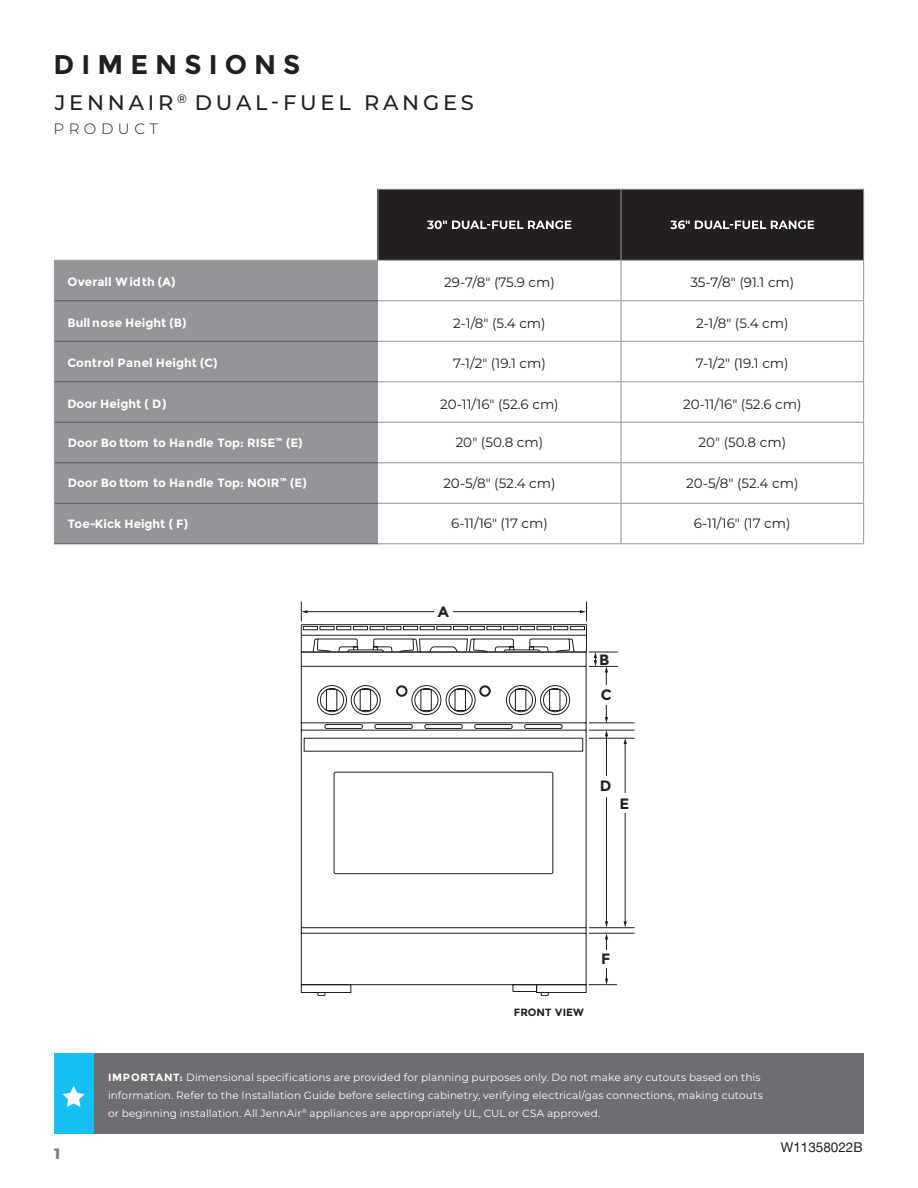
<style>
.page{position:relative;width:918px;height:1188px;background:#fff}
.page>*{position:absolute;margin:0;border:0;box-sizing:border-box;transform-origin:0 0}
.t1{font:700 27px "Montserrat";color:#231f20}
.t2{font:500 21px "Montserrat";letter-spacing:.18em;color:#231f20}
.t3{font:300 15px "Montserrat";letter-spacing:.3em;color:#231f20}
.t4{font:700 15px "Montserrat";color:#231f20}
.t5{font:800 15px "Montserrat";color:#808285}
.t6{font:13.5px "Montserrat";color:#231f20}
.t7{font:13.5px "Helvetica Neue";color:#231f20}
.t8{font:700 12px "Montserrat";color:#fff}
.t9{font:10.5px/18px "Montserrat";letter-spacing:.01em;color:#fff}
.t10{font:700 10.5px "Montserrat";color:#231f20}
.s1{font-weight:700}
</style>
<div class="page">
<div style="left:378px;top:189px;width:243px;height:71px;background:#231f20"></div>
<div style="left:621px;top:189px;width:243px;height:71px;background:#231f20"></div>
<div style="left:55px;top:261px;width:323px;height:282px;background:#939598"></div>
<hr style="left:54px;top:261px;width:1px;height:40px;background:#939598">
<hr style="left:54px;top:301px;width:1px;height:40px;background:#939598">
<hr style="left:54px;top:341px;width:1px;height:41px;background:#939598">
<hr style="left:54px;top:382px;width:1px;height:40px;background:#939598">
<hr style="left:54px;top:422px;width:1px;height:41px;background:#939598">
<hr style="left:54px;top:463px;width:1px;height:40px;background:#939598">
<hr style="left:54px;top:503px;width:1px;height:40px;background:#939598">
<hr style="left:863px;top:190px;width:1px;height:70px;background:#939598">
<hr style="left:621px;top:189px;width:243px;height:1px;background:#939598">
<hr style="left:55px;top:300px;width:323px;height:1px;background:#57585a">
<hr style="left:55px;top:341px;width:323px;height:1px;background:#57585a">
<hr style="left:55px;top:381px;width:323px;height:1px;background:#57585a">
<hr style="left:55px;top:422px;width:323px;height:1px;background:#57585a">
<hr style="left:55px;top:462px;width:323px;height:1px;background:#57585a">
<hr style="left:55px;top:503px;width:323px;height:1px;background:#57585a">
<hr style="left:54px;top:543px;width:324px;height:1px;background:#57585a">
<hr style="left:54px;top:260px;width:324px;height:1px;background:#939598">
<hr style="left:378px;top:189px;width:243px;height:1px;background:#939598">
<hr style="left:378px;top:190px;width:1px;height:70px;background:#939598">
<hr style="left:621px;top:190px;width:1px;height:70px;background:#939598">
<hr style="left:378px;top:260px;width:243px;height:1px;background:#939598">
<hr style="left:621px;top:260px;width:243px;height:1px;background:#939598">
<hr style="left:621px;top:261px;width:1px;height:39px;background:#939598">
<hr style="left:863px;top:261px;width:1px;height:39px;background:#939598">
<hr style="left:378px;top:300px;width:243px;height:1px;background:#939598">
<hr style="left:621px;top:300px;width:243px;height:1px;background:#939598">
<hr style="left:621px;top:301px;width:1px;height:40px;background:#939598">
<hr style="left:863px;top:301px;width:1px;height:40px;background:#939598">
<hr style="left:378px;top:341px;width:243px;height:1px;background:#939598">
<hr style="left:621px;top:341px;width:243px;height:1px;background:#939598">
<hr style="left:621px;top:342px;width:1px;height:39px;background:#939598">
<hr style="left:863px;top:342px;width:1px;height:39px;background:#939598">
<hr style="left:378px;top:381px;width:243px;height:1px;background:#939598">
<hr style="left:621px;top:381px;width:243px;height:1px;background:#939598">
<hr style="left:621px;top:382px;width:1px;height:40px;background:#939598">
<hr style="left:863px;top:382px;width:1px;height:40px;background:#939598">
<hr style="left:378px;top:422px;width:243px;height:1px;background:#939598">
<hr style="left:621px;top:422px;width:243px;height:1px;background:#939598">
<hr style="left:621px;top:423px;width:1px;height:39px;background:#939598">
<hr style="left:863px;top:423px;width:1px;height:39px;background:#939598">
<hr style="left:378px;top:462px;width:243px;height:1px;background:#939598">
<hr style="left:621px;top:462px;width:243px;height:1px;background:#939598">
<hr style="left:621px;top:463px;width:1px;height:40px;background:#939598">
<hr style="left:863px;top:463px;width:1px;height:40px;background:#939598">
<hr style="left:378px;top:503px;width:243px;height:1px;background:#939598">
<hr style="left:621px;top:503px;width:243px;height:1px;background:#939598">
<hr style="left:621px;top:504px;width:1px;height:39px;background:#939598">
<hr style="left:863px;top:504px;width:1px;height:39px;background:#939598">
<hr style="left:378px;top:543px;width:243px;height:1px;background:#939598">
<hr style="left:621px;top:543px;width:243px;height:1px;background:#939598">
<svg style="left:427px;top:220px;width:144px;height:9px"></svg>
<svg style="left:670px;top:220px;width:144px;height:9px"></svg>
<div style="left:94px;top:1053px;width:770px;height:80px;background:#6d6e71"></div>
<div style="left:54px;top:1053px;width:40px;height:80px;background:#17c0f2"></div>
<svg style="left:63px;top:1086px;width:22px;height:21px"></svg>
<svg style="left:301px;top:638px;width:286px;height:358px"></svg>
<div style="left:301px;top:624px;width:286px;height:28px;border:1px solid #231f20"></div>
<div style="left:303px;top:626px;width:15px;height:4px;border:1px solid #231f20"></div>
<div style="left:320px;top:626px;width:14px;height:4px;border:1px solid #231f20"></div>
<div style="left:337px;top:626px;width:14px;height:4px;border:1px solid #231f20"></div>
<div style="left:353px;top:626px;width:15px;height:4px;border:1px solid #231f20"></div>
<div style="left:370px;top:626px;width:14px;height:4px;border:1px solid #231f20"></div>
<div style="left:387px;top:626px;width:14px;height:4px;border:1px solid #231f20"></div>
<div style="left:403px;top:626px;width:15px;height:4px;border:1px solid #231f20"></div>
<div style="left:420px;top:626px;width:14px;height:4px;border:1px solid #231f20"></div>
<div style="left:437px;top:626px;width:14px;height:4px;border:1px solid #231f20"></div>
<div style="left:453px;top:626px;width:15px;height:4px;border:1px solid #231f20"></div>
<div style="left:470px;top:626px;width:15px;height:4px;border:1px solid #231f20"></div>
<div style="left:487px;top:626px;width:14px;height:4px;border:1px solid #231f20"></div>
<div style="left:503px;top:626px;width:15px;height:4px;border:1px solid #231f20"></div>
<div style="left:520px;top:626px;width:15px;height:4px;border:1px solid #231f20"></div>
<div style="left:537px;top:626px;width:14px;height:4px;border:1px solid #231f20"></div>
<div style="left:553px;top:626px;width:15px;height:4px;border:1px solid #231f20"></div>
<div style="left:570px;top:626px;width:15px;height:4px;border:1px solid #231f20"></div>
<hr style="left:301px;top:635px;width:285px;height:1px;background:#231f20">
<hr style="left:589px;top:722px;width:45px;height:1px;background:#231f20">
<hr style="left:589px;top:738px;width:45px;height:1px;background:#231f20">
<hr style="left:589px;top:927px;width:45px;height:1px;background:#231f20">
<hr style="left:589px;top:933px;width:45px;height:1px;background:#231f20">
<hr style="left:606px;top:938px;width:1px;height:42px;background:#231f20">
<svg style="left:605px;top:933px;width:3px;height:6px"></svg>
<svg style="left:589px;top:979px;width:28px;height:6px"></svg>
<hr style="left:606px;top:735px;width:1px;height:187px;background:#231f20">
<svg style="left:605px;top:731px;width:3px;height:5px"></svg>
<svg style="left:605px;top:921px;width:3px;height:6px"></svg>
<hr style="left:625px;top:743px;width:1px;height:179px;background:#231f20">
<svg style="left:624px;top:738px;width:3px;height:6px"></svg>
<svg style="left:624px;top:921px;width:3px;height:6px"></svg>
<div style="left:597px;top:776px;width:19px;height:20px;background:#fff"></div>
<div style="left:600px;top:950px;width:12px;height:18px;background:#fff"></div>
<div style="left:616px;top:794px;width:19px;height:19px;background:#fff"></div>
<hr style="left:589px;top:730px;width:45px;height:1px;background:#231f20">
<hr style="left:606px;top:671px;width:1px;height:47px;background:#231f20">
<svg style="left:605px;top:717px;width:3px;height:6px"></svg>
<div style="left:597px;top:686px;width:19px;height:19px;background:#fff"></div>
<hr style="left:306px;top:611px;width:275px;height:1px;background:#231f20">
<svg style="left:580px;top:602px;width:7px;height:20px"></svg>
<svg style="left:301px;top:602px;width:7px;height:20px"></svg>
<div style="left:435px;top:602px;width:18px;height:19px;background:#fff"></div>
<svg style="left:589px;top:652px;width:29px;height:20px"></svg>
<h1 class="t1" style="left:54px;top:54px;width:248px">D I M E N S I O N S</h1>
<h2 class="t2" style="left:55px;top:95px;width:421px">JENNAIR <sup>®</sup> DUAL-FUEL RANGES</h2>
<h3 class="t3" style="left:54px;top:121px;width:106px">PRODUCT</h3>
<p class="t8" style="left:67px;top:277px;width:110px">Overall W idth (A)</p>
<p class="t6" style="left:444px;top:276px;width:112px">29-7/8" (75.9 cm)</p>
<p class="t6" style="left:690px;top:276px;width:106px">35-7/8" (91.1 cm)</p>
<p class="t8" style="left:67px;top:318px;width:120px">Bull nose Height (B)</p>
<p class="t6" style="left:453px;top:316px;width:94px">2-1/8" (5.4 cm)</p>
<p class="t6" style="left:696px;top:316px;width:94px">2-1/8" (5.4 cm)</p>
<p class="t8" style="left:68px;top:358px;width:151px">Control Panel Height (C)</p>
<p class="t6" style="left:453px;top:357px;width:94px">7-1/2" (19.1 cm)</p>
<p class="t6" style="left:696px;top:357px;width:94px">7-1/2" (19.1 cm)</p>
<p class="t8" style="left:67px;top:399px;width:101px">Door Height ( D)</p>
<p class="t6" style="left:440px;top:397px;width:120px">20-11/16" (52.6 cm)</p>
<p class="t6" style="left:683px;top:397px;width:120px">20-11/16" (52.6 cm)</p>
<p class="t8" style="left:68px;top:437px;width:236px">Door Bo ttom to Handle Top: RISE<sup>™</sup> (E)</p>
<p class="t6" style="left:456px;top:436px;width:89px">20" (50.8 cm)</p>
<p class="t6" style="left:699px;top:436px;width:89px">20" (50.8 cm)</p>
<p class="t8" style="left:68px;top:478px;width:240px">Door Bo ttom to Handle Top: NOIR<sup>™</sup> (E)</p>
<p class="t6" style="left:443px;top:476px;width:114px">20-5/8" (52.4 cm)</p>
<p class="t6" style="left:686px;top:476px;width:114px">20-5/8" (52.4 cm)</p>
<p class="t8" style="left:68px;top:518px;width:122px">Toe-Kick Height ( F)</p>
<p class="t6" style="left:451px;top:517px;width:98px">6-11/16" (17 cm)</p>
<p class="t6" style="left:694px;top:517px;width:98px">6-11/16" (17 cm)</p>
<h3 class="t4" style="left:438px;top:606px;width:13px">A</h3>
<h3 class="t4" style="left:599px;top:653px;width:12px">B</h3>
<h3 class="t4" style="left:601px;top:689px;width:12px">C</h3>
<h3 class="t4" style="left:600px;top:780px;width:13px">D</h3>
<h3 class="t4" style="left:620px;top:798px;width:11px">E</h3>
<p class="t10" style="left:514px;top:1008px;width:72px">FRONT VIEW</p>
<h3 class="t4" style="left:601px;top:952px;width:11px">F</h3>
<h3 class="t5" style="left:54px;top:1145px;width:8px">1</h3>
<p class="t9" style="left:108px;top:1068px;width:656px"><span class="s1">IMPORTANT:</span> Dimensional specifications are provided for planning purposes only. Do not make any cutouts based on this information. Refer to the Installation Guide before selecting cabinetry, verifying electrical/gas connections, making cutouts or beginning installation. All JennAir<sup>®</sup> appliances are appropriately UL, CUL or CSA approved.</p>
<p class="t7" style="left:781px;top:1140px;width:83px">W11358022B</p>
</div>
